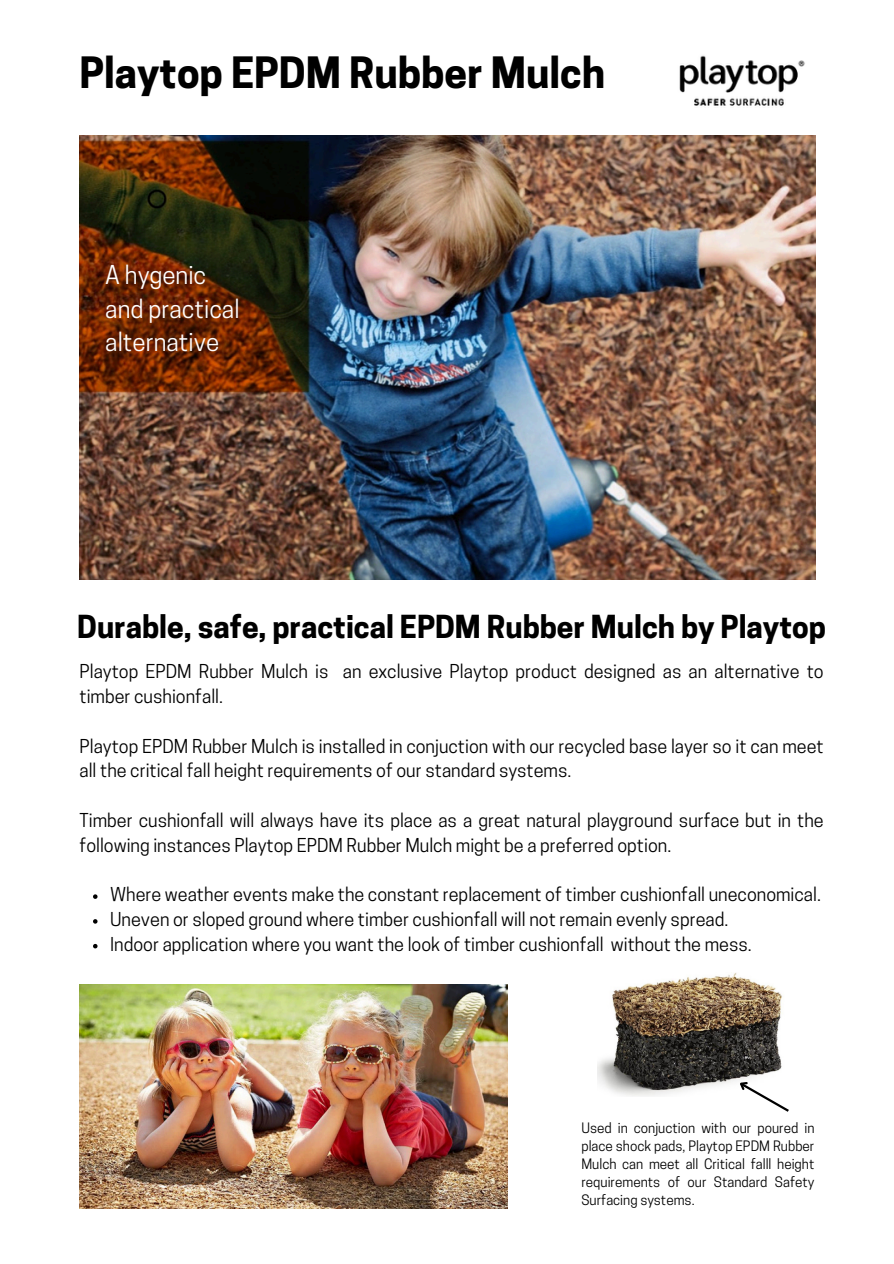
<style>
.page{position:relative;width:894px;height:1264px;background:#fff}
.page>*{position:absolute;margin:0;border:0;box-sizing:border-box;transform-origin:0 0}
.t1{font:700 40.5px "Cooper Hewitt";color:#000}
.t2{font:700 29.85px "Cooper Hewitt";color:#000}
.t3{font:24.15px/33.8px "Cooper Hewitt";color:#fff}
.t4{font:18px/24.8px "Cooper Hewitt";color:#000}
.t5{font:13.5px/18px "Cooper Hewitt";color:#000;text-align:justify}
</style>
<div class="page">
<img style="left:679px;top:55px;width:126px;height:51px">
<img style="left:79px;top:984px;width:428px;height:224px">
<img style="left:597px;top:972px;width:185px;height:124px">
<img style="left:79px;top:135px;width:735px;height:444px">
<svg style="left:93px;top:894px;width:4px;height:4px"></svg>
<svg style="left:93px;top:919px;width:4px;height:4px"></svg>
<svg style="left:93px;top:943px;width:4px;height:5px"></svg>
<svg style="left:734px;top:1076px;width:55px;height:36px"></svg>
<h2 class="t1" style="left:79px;top:57px;width:527px">Playtop EPDM Rubber Mulch</h2>
<p class="t3" style="left:105px;top:261px;width:136px">A hygenic and practical alternative</p>
<p class="t2" style="left:77px;top:615px;width:750px">Durable, safe, practical EPDM Rubber Mulch by Playtop</p>
<h4 class="t4" style="left:79px;top:661px;width:745px">Playtop EPDM Rubber Mulch is an exclusive Playtop product designed as an alternative to timber cushionfall.</h4>
<h4 class="t4" style="left:79px;top:735px;width:745px">Playtop EPDM Rubber Mulch is installed in conjuction with our recycled base layer so it can meet all the critical fall height requirements of our standard systems.</h4>
<h4 class="t4" style="left:79px;top:810px;width:745px">Timber cushionfall will always have its place as a great natural playground surface but in the following instances Playtop EPDM Rubber Mulch might be a preferred option.</h4>
<p class="t4" style="left:110px;top:884px;width:712px">Where weather events make the constant replacement of timber cushionfall uneconomical.</p>
<p class="t4" style="left:110px;top:909px;width:619px">Uneven or sloped ground where timber cushionfall will not remain evenly spread.</p>
<p class="t4" style="left:110px;top:933px;width:643px">Indoor application where you want the look of timber cushionfall without the mess.</p>
<p class="t5" style="left:581px;top:1120px;width:234px">Used in conjuction with our poured in place shock pads, Playtop EPDM Rubber Mulch can meet all Critical falll height requirements of our Standard Safety Surfacing systems.</p>
</div>
